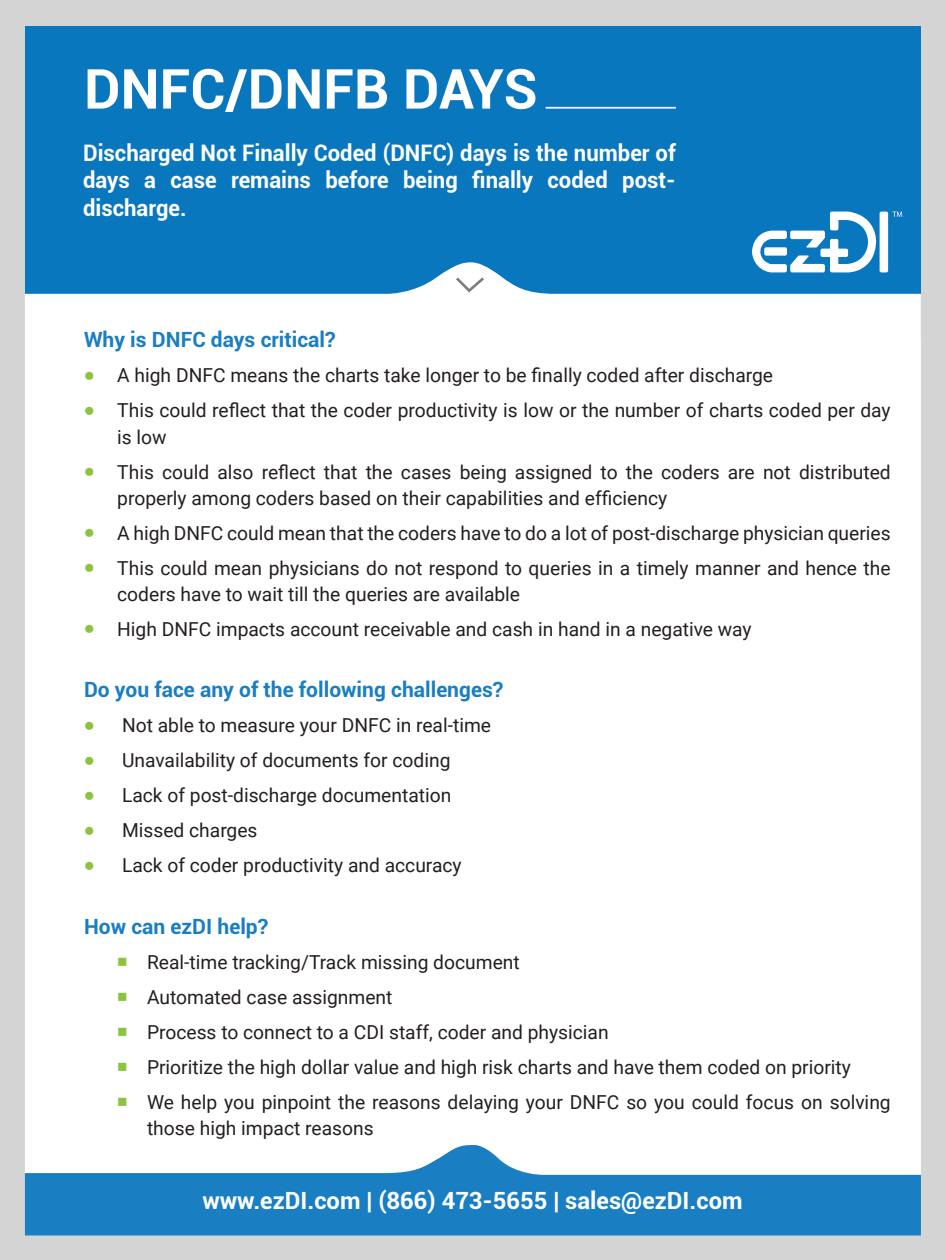
<style>
.page{position:relative;width:945px;height:1260px;background:#d5d4d5}
.page>*{position:absolute;margin:0;border:0;box-sizing:border-box;transform-origin:0 0}
.t1{font:700 55.3px "Roboto";color:#fff}
.t2{font:700 23.8px "Roboto";color:#fff}
.t3{font:700 22.75px/27.3px "Roboto";color:#fff;text-align:justify}
.t4{font:700 21px "Roboto";color:#1a7ec2}
.t5{font:19.25px/26.2px "Roboto";color:#241f1f}
.s1{color:#8cc440}
</style>
<div class="page">
<div style="left:25px;top:1175px;width:896px;height:60px;background:#1a7ec2"></div>
<div style="left:26px;top:26px;width:894px;height:236px;background:#0977bd"></div>
<div style="left:25px;top:262px;width:896px;height:913px;background:#fff"></div>
<svg style="left:453px;top:275px;width:34px;height:19px"></svg>
<div style="left:880px;top:212px;width:8px;height:60px;background:#fff;border-radius:2px"></div>
<svg style="left:752px;top:212px;width:125px;height:60px;background:#6badd7"></svg>
<svg style="left:892px;top:212px;width:10px;height:5px"></svg>
<hr style="left:546px;top:107px;width:130px;height:2px;background:#fff">
<h1 class="t1" style="left:84px;top:50px;width:455px">DNFC/DNFB DAYS</h1>
<p class="t3" style="left:83px;top:138px;width:594px">Discharged Not Finally Coded (DNFC) days is the number of days a case remains before being finally coded post&shy;discharge.</p>
<p class="t4" style="left:84px;top:325px;width:253px">Why is DNFC days critical?</p>
<p class="t5" style="left:84px;top:362px;width:691px"><span class="s1">●</span> A high DNFC means the charts take longer to be finally coded after discharge</p>
<p class="t5" style="left:117px;top:397px;width:775px;text-indent:-33px"><span class="s1">●</span> This could reflect that the coder productivity is low or the number of charts coded per day is low</p>
<p class="t5" style="left:117px;top:458px;width:775px;text-indent:-33px"><span class="s1">●</span> This could also reflect that the cases being assigned to the coders are not distributed properly among coders based on their capabilities and efficiency</p>
<p class="t5" style="left:84px;top:519px;width:808px"><span class="s1">●</span> A high DNFC could mean that the coders have to do a lot of post-discharge physician queries</p>
<p class="t5" style="left:117px;top:554px;width:775px;text-indent:-33px"><span class="s1">●</span> This could mean physicians do not respond to queries in a timely manner and hence the coders have to wait till the queries are available</p>
<p class="t5" style="left:84px;top:616px;width:669px"><span class="s1">●</span> High DNFC impacts account receivable and cash in hand in a negative way</p>
<p class="t4" style="left:84px;top:675px;width:421px">Do you face any of the following challenges?</p>
<p class="t5" style="left:84px;top:712px;width:409px"><span class="s1">●</span> Not able to measure your DNFC in real-time</p>
<p class="t5" style="left:84px;top:747px;width:368px"><span class="s1">●</span> Unavailability of documents for coding</p>
<p class="t5" style="left:84px;top:782px;width:369px"><span class="s1">●</span> Lack of post-discharge documentation</p>
<p class="t5" style="left:84px;top:817px;width:175px"><span class="s1">●</span> Missed charges</p>
<p class="t5" style="left:84px;top:852px;width:379px"><span class="s1">●</span> Lack of coder productivity and accuracy</p>
<p class="t4" style="left:84px;top:911px;width:186px">How can ezDI help?</p>
<p class="t5" style="left:117px;top:948px;width:404px"><span class="s1">■</span> Real-time tracking/Track missing document</p>
<p class="t5" style="left:117px;top:983px;width:277px"><span class="s1">■</span> Automated case assignment</p>
<p class="t5" style="left:117px;top:1018px;width:493px"><span class="s1">■</span> Process to connect to a CDI staff, coder and physician</p>
<p class="t5" style="left:117px;top:1053px;width:735px"><span class="s1">■</span> Prioritize the high dollar value and high risk charts and have them coded on priority</p>
<p class="t5" style="left:147px;top:1088px;width:745px;text-indent:-30px"><span class="s1">■</span> We help you pinpoint the reasons delaying your DNFC so you could focus on solving those high impact reasons</p>
<p class="t2" style="left:202px;top:1184px;width:542px">www.ezDI.com | (866) 473-5655 | sales@ezDI.com</p>
</div>
